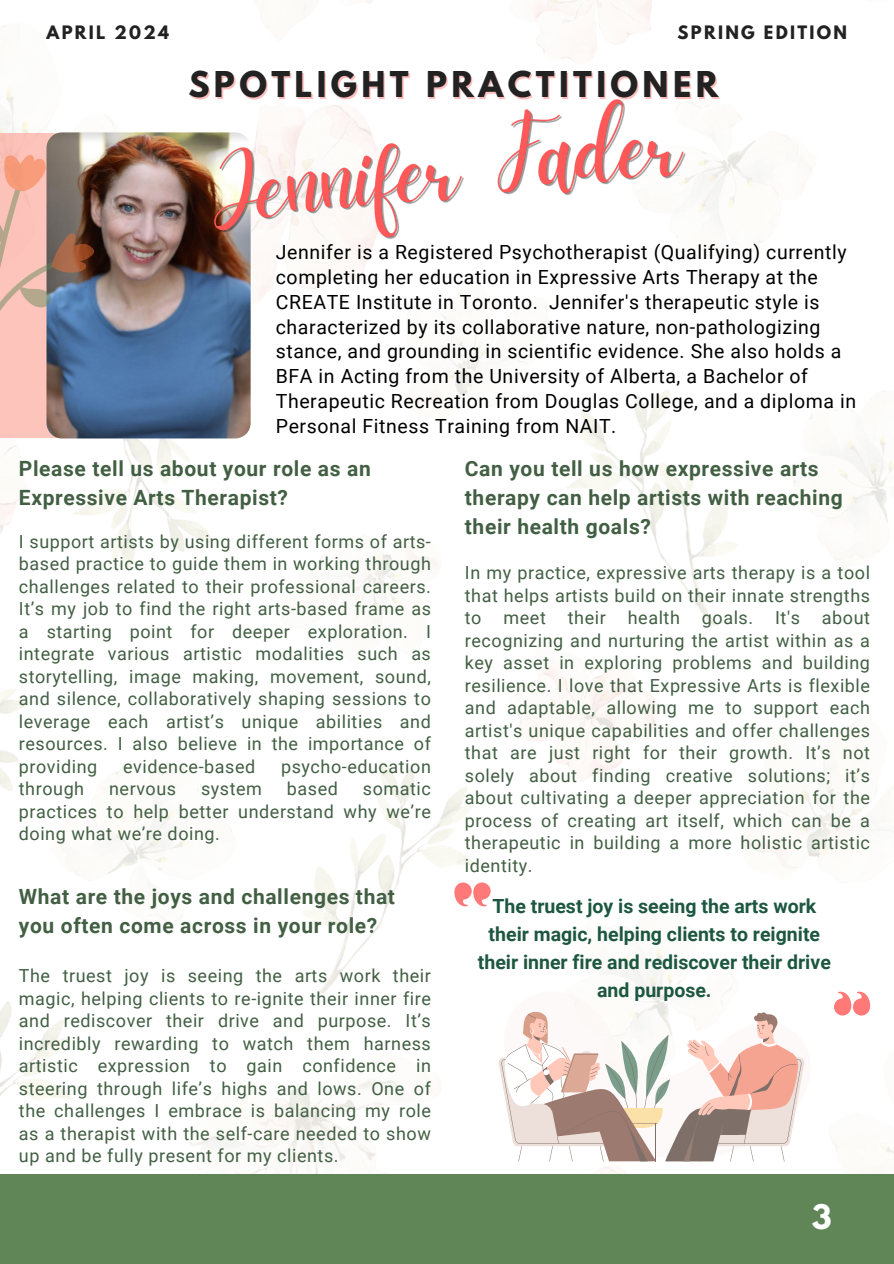
<style>
.page{position:relative;width:894px;height:1264px;background:#fff}
.page>*{position:absolute;margin:0;border:0;box-sizing:border-box;transform-origin:0 0}
.t1{font:700 31.5px "League Spartan";letter-spacing:.14em;color:#222}
.t2{font:700 30px "League Spartan";color:#fff}
.t3{font:700 21px/29.2px "Roboto";letter-spacing:.03em;color:#425f43}
.t4{font:19.5px/24.8px "Roboto";letter-spacing:.03em;color:#000}
.t5{font:700 19.5px/28.2px "Roboto";color:#1d5740;text-align:center}
.t6{font:18px/22.5px "Roboto";letter-spacing:.03em;color:#425f43;text-align:justify}
.t7{font:700 16.35px "League Spartan";letter-spacing:.14em;color:#222}
</style>
<div class="page">
<img style="left:0;top:0;width:893px;height:1174px">
<div style="left:0;top:1174px;width:893px;height:89px;background:#608658"></div>
<img style="left:46px;top:132px;width:204px;height:306px;border-radius:16px">
<svg style="left:454px;top:882px;width:36px;height:24px"></svg>
<svg style="left:833px;top:991px;width:37px;height:24px"></svg>
<svg style="left:503px;top:991px;width:307px;height:167px"></svg>
<svg style="left:498px;top:1011px;width:306px;height:150px"></svg>
<svg style="left:0;top:142px;width:114px;height:307px;background:#a48f92"></svg>
<img style="left:203px;top:80px;width:491px;height:194px">
<p class="t7" style="left:46px;top:24px;width:124px">APRIL 2024</p>
<p class="t7" style="left:677px;top:24px;width:171px">SPRING EDITION</p>
<h1 class="t1" style="left:188px;top:69px;width:531px">SPOTLIGHT PRACTITIONER</h1>
<p class="t4" style="left:276px;top:240px;width:581px">Jennifer is a Registered Psychotherapist (Qualifying) currently completing her education in Expressive Arts Therapy at the CREATE Institute in Toronto. Jennifer's therapeutic style is characterized by its collaborative nature, non-pathologizing stance, and grounding in scientific evidence. She also holds a BFA in Acting from the University of Alberta, a Bachelor of Therapeutic Recreation from Douglas College, and a diploma in Personal Fitness Training from NAIT.</p>
<p class="t3" style="left:19px;top:454px;width:353px">Please tell us about your role as an<br>Expressive Arts Therapist?</p>
<p class="t6" style="left:19px;top:530px;width:413px">I support artists by using different forms of arts&shy;based practice to guide them in working through challenges related to their professional careers.<br>It’s my job to find the right arts-based frame as a starting point for deeper exploration. I integrate various artistic modalities such as storytelling, image making, movement, sound, and silence, collaboratively shaping sessions to leverage each artist’s unique abilities and resources. I also believe in the importance of providing</p>
<p class="t6" style="left:123px;top:755px;width:133px">evidence-based</p>
<p class="t6" style="left:281px;top:755px;width:151px">psycho-education</p>
<p class="t6" style="left:19px;top:778px;width:67px">through</p>
<p class="t6" style="left:109px;top:778px;width:68px">nervous</p>
<p class="t6" style="left:201px;top:778px;width:62px">system</p>
<p class="t6" style="left:287px;top:778px;width:52px">based</p>
<p class="t6" style="left:19px;top:778px;width:413px;text-indent:344px">somatic practices to help better understand why we’re doing what we’re doing.</p>
<p class="t3" style="left:19px;top:881px;width:377px">What are the joys and challenges that you often come across in your role?</p>
<p class="t6" style="left:19px;top:964px;width:413px">The truest joy is seeing the arts work their magic, helping clients to re-ignite their inner fire and rediscover their drive and purpose. It’s incredibly rewarding to watch them harness artistic expression to gain confidence in steering through life’s highs and lows. One of the challenges I embrace is balancing my role as a therapist with the self-care needed to show up and be fully present for my clients.</p>
<p class="t3" style="left:465px;top:454px;width:379px">Can you tell us how expressive arts therapy can help artists with reaching their health goals?</p>
<p class="t6" style="left:465px;top:562px;width:406px">In my practice, expressive arts therapy is a tool that helps artists build on their innate strengths to meet their health goals. It's about recognizing and nurturing the artist within as a key asset in exploring problems and building resilience. I love that Expressive Arts is flexible and adaptable, allowing me to support each artist's unique capabilities and offer challenges that are just right for their growth. It’s not solely about finding creative solutions; it’s about cultivating a deeper appreciation for the process of creating art itself, which can be a therapeutic in building a more holistic artistic identity.</p>
<p class="t5" style="left:477px;top:892px;width:354px">The truest joy is seeing the arts work their magic, helping clients to reignite their inner fire and rediscover their drive and purpose.</p>
<h2 class="t2" style="left:811px;top:1201px;width:21px">3</h2>
</div>
